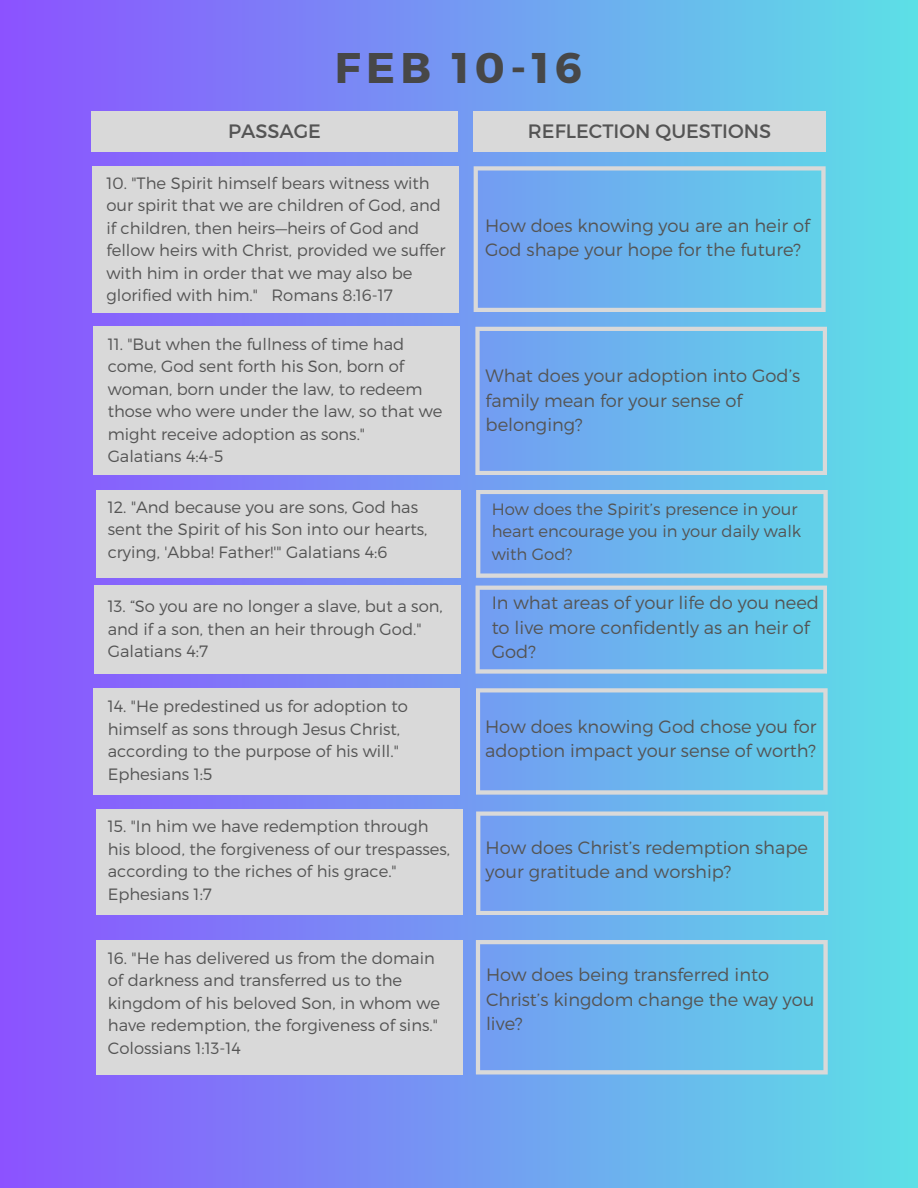
<style>
.page{position:relative;width:918px;height:1188px;background:#fff}
.page>*{position:absolute;margin:0;border:0;box-sizing:border-box;transform-origin:0 0}
.t1{font:700 42.9px "Montserrat";letter-spacing:.125em;color:#474747}
.t2{font:19.35px "Montserrat";color:#545454}
.t3{font:300 17.85px/24.8px "Montserrat";color:#545454}
.t4{font:300 16.35px/22.5px "Montserrat";color:#545454}
</style>
<div class="page">
<div style="left:0;top:0;width:918px;height:1188px;background:linear-gradient(to right,#8d53ff,#5de0e6)"></div>
<div style="left:91px;top:111px;width:367px;height:40px;background:#d9d9d9"></div>
<div style="left:474px;top:111px;width:352px;height:40px;background:#d9d9d9"></div>
<svg style="left:474px;top:166px;width:352px;height:146px;background:#73b9eb"></svg>
<div style="left:92px;top:166px;width:366px;height:146px;background:#d9d9d9"></div>
<svg style="left:476px;top:586px;width:351px;height:88px;background:#76baeb"></svg>
<div style="left:95px;top:586px;width:366px;height:88px;background:#d9d9d9"></div>
<svg style="left:476px;top:940px;width:352px;height:135px;background:#74b9eb"></svg>
<div style="left:96px;top:940px;width:367px;height:135px;background:#d9d9d9"></div>
<svg style="left:475px;top:327px;width:352px;height:148px;background:#72b9eb"></svg>
<div style="left:93px;top:327px;width:367px;height:148px;background:#d9d9d9"></div>
<svg style="left:476px;top:688px;width:351px;height:107px;background:#75baeb"></svg>
<div style="left:96px;top:490px;width:365px;height:88px;background:#d9d9d9"></div>
<svg style="left:476px;top:490px;width:352px;height:88px;background:#77baea"></svg>
<div style="left:94px;top:688px;width:366px;height:107px;background:#d9d9d9"></div>
<svg style="left:476px;top:811px;width:352px;height:104px;background:#75baeb"></svg>
<div style="left:96px;top:809px;width:366px;height:106px;background:#d9d9d9"></div>
<h1 class="t1" style="left:335px;top:40px;width:249px">FEB 10-16</h1>
<h2 class="t2" style="left:228px;top:118px;width:94px">PASSAGE</h2>
<h2 class="t2" style="left:528px;top:118px;width:245px">REFLECTION QUESTIONS</h2>
<p class="t4" style="left:106px;top:171px;width:341px">10. "The Spirit himself bears witness with our spirit that we are children of God, and if children, then heirs—heirs of God and fellow heirs with Christ, provided we suffer with him in order that we may also be glorified with him." Romans 8:16-17</p>
<h3 class="t3" style="left:485px;top:212px;width:326px">How does knowing you are an heir of<br>God shape your hope for the future?</h3>
<p class="t4" style="left:108px;top:332px;width:336px">11. "But when the fullness of time had come, God sent forth his Son, born of woman, born under the law, to redeem those who were under the law, so that we might receive adoption as sons."<br>Galatians 4:4-5</p>
<h3 class="t3" style="left:486px;top:362px;width:316px">What does your adoption into God’s family mean for your sense of belonging?</h3>
<p class="t4" style="left:108px;top:495px;width:321px">12. "And because you are sons, God has sent the Spirit of his Son into our hearts, crying, 'Abba! Father!'" Galatians 4:6</p>
<p class="t4" style="left:492px;top:497px;width:311px">How does the Spirit’s presence in your heart encourage you in your daily walk with God?</p>
<p class="t4" style="left:108px;top:594px;width:337px">13. “So you are no longer a slave, but a son, and if a son, then an heir through God."<br>Galatians 4:7</p>
<h3 class="t3" style="left:492px;top:589px;width:329px">In what areas of your life do you need to live more confidently as an heir of<br>God?</h3>
<p class="t4" style="left:108px;top:695px;width:302px">14. "He predestined us for adoption to himself as sons through Jesus Christ, according to the purpose of his will."<br>Ephesians 1:5</p>
<p class="t4" style="left:108px;top:814px;width:344px">15. "In him we have redemption through his blood, the forgiveness of our trespasses, according to the riches of his grace." Ephesians 1:7</p>
<p class="t4" style="left:108px;top:946px;width:334px">16. "He has delivered us from the domain of darkness and transferred us to the kingdom of his beloved Son, in whom we have redemption, the forgiveness of sins." Colossians 1:13-14</p>
<h3 class="t3" style="left:485px;top:713px;width:333px">How does knowing God chose you for adoption impact your sense of worth?</h3>
<h3 class="t3" style="left:486px;top:834px;width:324px">How does Christ’s redemption shape your gratitude and worship?</h3>
<h3 class="t3" style="left:486px;top:961px;width:330px">How does being transferred into<br>Christ’s kingdom change the way you live?</h3>
</div>
